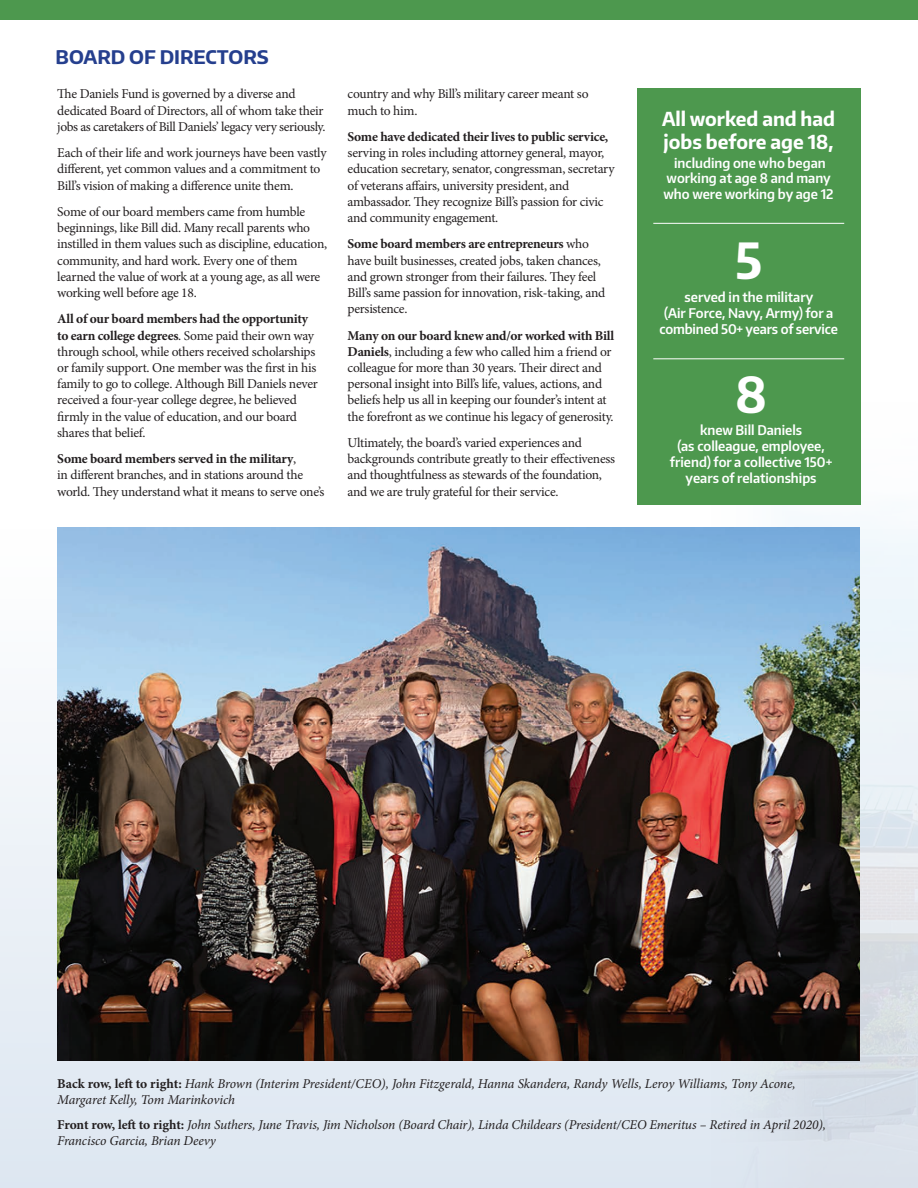
<style>
.page{position:relative;width:918px;height:1188px;background:#fff}
.page>*{position:absolute;margin:0;border:0;box-sizing:border-box;transform-origin:0 0}
.t1{font:700 49.8px "Encode Sans Narrow";color:#fff}
.t2{font:700 19.35px/23.1px "Encode Sans Narrow";color:#fff}
.t3{font:700 18.75px "Encode Sans";color:#253f8e}
.t4{font:13.5px/16.2px "Minion Pro";letter-spacing:-.02em;color:#231f20}
.t5{font:italic 13.5px/16.2px "Minion Pro";letter-spacing:-.01em;color:#231f20}
.t6{font:700 13.5px "Minion Pro";letter-spacing:-.02em;color:#231f20}
.t7{font:600 13.35px/15.9px "Encode Sans Narrow";color:#fff;text-align:center}
.s1{font-weight:700}
.s2{font-weight:700;font-style:normal}
</style>
<div class="page">
<div style="left:0;top:529px;width:918px;height:659px;background:linear-gradient(to bottom,#fffffe,#dce6f1)"></div>
<img style="left:684px;top:525px;width:234px;height:663px">
<div style="left:0;top:0;width:918px;height:19px;background:#4d984e"></div>
<img style="left:57px;top:528px;width:803px;height:532px">
<div style="left:638px;top:89px;width:223px;height:416px;background:#4d984e"></div>
<hr style="left:653px;top:223px;width:191px;height:1px;background:#fff">
<hr style="left:653px;top:359px;width:191px;height:1px;background:#fff">
<h3 class="t3" style="left:56px;top:45px;width:215px">BOARD OF DIRECTORS</h3>
<p class="t4" style="left:57px;top:86px;width:270px">The Daniels Fund is governed by a diverse and dedicated Board of Directors, all of whom take their jobs as caretakers of Bill Daniels’ legacy very seriously.</p>
<p class="t4" style="left:57px;top:145px;width:271px">Each of their life and work journeys have been vastly different, yet common values and a commitment to<br>Bill’s vision of making a difference unite them.</p>
<p class="t4" style="left:57px;top:204px;width:271px">Some of our board members came from humble beginnings, like Bill did. Many recall parents who instilled in them values such as discipline, education, community, and hard work. Every one of them learned the value of work at a young age, as all were working well before age 18.</p>
<p class="t4" style="left:57px;top:311px;width:262px"><span class="s1">All of our board members had the opportunity to earn college degrees</span>. Some paid their own way through school, while others received scholarships or family support. One member was the first in his family to go to college. Although Bill Daniels never received a four-year college degree, he believed firmly in the value of education, and our board shares that belief.</p>
<p class="t4" style="left:57px;top:451px;width:269px"><span class="s1">Some board members served in the military</span>,<br>in different branches, and in stations around the world. They understand what it means to serve one’s</p>
<p class="t4" style="left:348px;top:86px;width:242px">country and why Bill’s military career meant so much to him.</p>
<p class="t6" style="left:348px;top:127px;width:262px">Some have dedicated their lives to public service,</p>
<p class="t4" style="left:348px;top:145px;width:268px">serving in roles including attorney general, mayor, education secretary, senator, congressman, secretary of veterans affairs, university president, and ambassador. They recognize Bill’s passion for civic and community engagement.</p>
<p class="t4" style="left:348px;top:236px;width:259px"><span class="s1">Some board members are entrepreneurs</span> who have built businesses, created jobs, taken chances, and grown stronger from their failures. They feel Bill’s same passion for innovation, risk-taking, and persistence.</p>
<p class="t4" style="left:348px;top:327px;width:268px"><span class="s1">Many on our board knew and/or worked with Bill Daniels</span>, including a few who called him a friend or colleague for more than 30 years. Their direct and personal insight into Bill’s life, values, actions, and beliefs help us all in keeping our founder’s intent at the forefront as we continue his legacy of generosity.</p>
<p class="t4" style="left:348px;top:435px;width:269px">Ultimately, the board’s varied experiences and backgrounds contribute greatly to their effectiveness and thoughtfulness as stewards of the foundation, and we are truly grateful for their service.</p>
<h2 class="t2" style="left:662px;top:107px;width:175px">All worked and had jobs before age 18,</h2>
<p class="t7" style="left:663px;top:154px;width:172px">including one who began working at age 8 and many who were working by age 12</p>
<h1 class="t1" style="left:735px;top:228px;width:29px">5</h1>
<p class="t7" style="left:659px;top:289px;width:180px">served in the military<br>(Air Force, Navy, Army) for a combined 50+ years of service</p>
<h1 class="t1" style="left:735px;top:361px;width:33px">8</h1>
<p class="t7" style="left:670px;top:422px;width:164px">knew Bill Daniels<br>(as colleague, employee, friend) for a collective 150+ years of relationships</p>
<p class="t5" style="left:57px;top:1076px;width:740px"><span class="s2">Back row, left to right:</span> Hank Brown (Interim President/CEO), John Fitzgerald, Hanna Skandera, Randy Wells, Leroy Williams, Tony Acone,<br>Margaret Kelly, Tom Marinkovich</p>
<p class="t5" style="left:57px;top:1117px;width:770px"><span class="s2">Front row, left to right:</span> John Suthers, June Travis, Jim Nicholson (Board Chair), Linda Childears (President/CEO Emeritus – Retired in April 2020),<br>Francisco Garcia, Brian Deevy</p>
</div>
